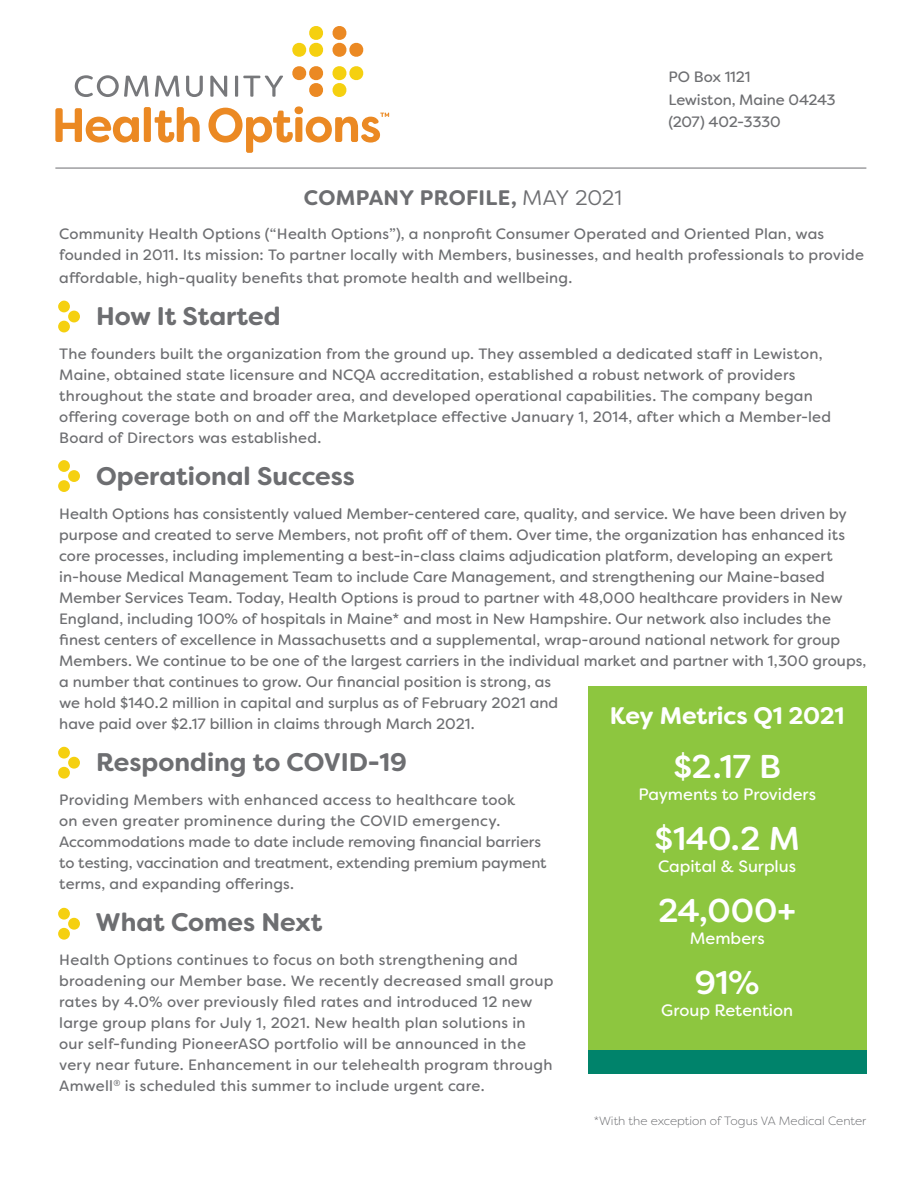
<style>
.page{position:relative;width:918px;height:1188px;background:#fff}
.page>*{position:absolute;margin:0;border:0;box-sizing:border-box;transform-origin:0 0}
.t1{font:500 33px "Filson Soft";letter-spacing:-.01em;color:#fff}
.t2{font:700 25.5px "Filson Soft";color:#6d6e71}
.t3{font:700 24px "Filson Soft";letter-spacing:-.01em;color:#fff}
.t4{font:700 21px "Filson Soft";letter-spacing:.01em;color:#6d6e71}
.t5{font:16.5px "Filson Soft";color:#fff}
.t6{font:15px/21px "Filson Soft";letter-spacing:.005em;color:#6d6e71}
.t7{font:300 12px "Filson Soft";color:#6d6e71}
.s1{font-weight:400}
</style>
<div class="page">
<svg style="left:58px;top:321px;width:20px;height:12px"></svg>
<div style="left:58px;top:321px;width:12px;height:11px;background:#f5d010;border-radius:50%"></div>
<div style="left:58px;top:301px;width:12px;height:11px;background:#f5d010;border-radius:50%"></div>
<div style="left:68px;top:311px;width:12px;height:11px;background:#f5d010;border-radius:50%"></div>
<div style="left:588px;top:686px;width:278px;height:380px;background:#8dc63f"></div>
<div style="left:588px;top:1050px;width:278px;height:24px;background:#00836b"></div>
<svg style="left:75px;top:75px;width:208px;height:22px"></svg>
<svg style="left:292px;top:66px;width:32px;height:31px"></svg>
<svg style="left:332px;top:26px;width:32px;height:31px"></svg>
<svg style="left:292px;top:26px;width:32px;height:31px"></svg>
<svg style="left:332px;top:66px;width:32px;height:31px"></svg>
<svg style="left:55px;top:106px;width:334px;height:47px"></svg>
<div style="left:58px;top:480px;width:12px;height:12px;background:#f5d010;border-radius:50%"></div>
<div style="left:58px;top:460px;width:12px;height:12px;background:#f5d010;border-radius:50%"></div>
<div style="left:68px;top:470px;width:12px;height:12px;background:#f5d010;border-radius:50%"></div>
<svg style="left:58px;top:767px;width:19px;height:12px"></svg>
<div style="left:58px;top:767px;width:12px;height:12px;background:#f5d010;border-radius:50%"></div>
<div style="left:58px;top:747px;width:12px;height:12px;background:#f5d010;border-radius:50%"></div>
<div style="left:68px;top:757px;width:12px;height:12px;background:#f5d010;border-radius:50%"></div>
<svg style="left:58px;top:928px;width:19px;height:12px"></svg>
<div style="left:58px;top:928px;width:12px;height:12px;background:#f5d010;border-radius:50%"></div>
<div style="left:58px;top:908px;width:12px;height:12px;background:#f5d010;border-radius:50%"></div>
<div style="left:68px;top:918px;width:12px;height:12px;background:#f5d010;border-radius:50%"></div>
<hr style="left:55px;top:168px;width:811px;height:1px;background:#6d6e71">
<p class="t6" style="left:669px;top:66px;width:169px;line-height:22.5px">PO Box 1121<br>Lewiston, Maine 04243 (207) 402-3330</p>
<h3 class="t4" style="left:304px;top:184px;width:320px">COMPANY PROFILE, <span class="s1">MAY 2021</span></h3>
<p class="t6" style="left:59px;top:224px;width:806px">Community Health Options (“Health Options”), a nonprofit Consumer Operated and Oriented Plan, was founded in 2011. Its mission: To partner locally with Members, businesses, and health professionals to provide</p>
<p class="t6" style="left:59px;top:267px;width:515px">affordable, high-quality benefits that promote health and wellbeing.</p>
<h2 class="t2" style="left:96px;top:299px;width:186px">How It Started</h2>
<p class="t6" style="left:59px;top:343px;width:773px">The founders built the organization from the ground up. They assembled a dedicated staff in Lewiston, Maine, obtained state licensure and NCQA accreditation, established a robust network of providers throughout the state and broader area, and developed operational capabilities. The company began offering coverage both on and off the Marketplace effective January 1, 2014, after which a Member-led Board of Directors was established.</p>
<h2 class="t2" style="left:96px;top:459px;width:260px">Operational Success</h2>
<p class="t6" style="left:59px;top:503px;width:809px">Health Options has consistently valued Member-centered care, quality, and service. We have been driven by purpose and created to serve Members, not profit off of them. Over time, the organization has enhanced its core processes, including implementing a best-in-class claims adjudication platform, developing an expert in-house Medical Management Team to include Care Management, and strengthening our Maine-based Member Services Team. Today, Health Options is proud to partner with 48,000 healthcare providers in New England, including 100% of hospitals in Maine* and most in New Hampshire. Our network also includes the finest centers of excellence in Massachusetts and a supplemental, wrap-around national network for group Members. We continue to be one of the largest carriers in the individual market and partner with 1,300 groups, a number that continues to grow. Our financial position is strong, as<br>we hold $140.2 million in capital and surplus as of February 2021 and<br>have paid over $2.17 billion in claims through March 2021.</p>
<h2 class="t2" style="left:96px;top:745px;width:312px">Responding to COVID-19</h2>
<p class="t6" style="left:59px;top:789px;width:489px">Providing Members with enhanced access to healthcare took<br>on even greater prominence during the COVID emergency.<br>Accommodations made to date include removing financial barriers to testing, vaccination and treatment, extending premium payment terms, and expanding offerings.</p>
<h2 class="t2" style="left:95px;top:905px;width:229px">What Comes Next</h2>
<p class="t6" style="left:59px;top:949px;width:496px">Health Options continues to focus on both strengthening and broadening our Member base. We recently decreased small group rates by 4.0% over previously filed rates and introduced 12 new large group plans for July 1, 2021. New health plan solutions in<br>our self-funding PioneerASO portfolio will be announced in the very near future. Enhancement in our telehealth program through Amwell<sup>®</sup> is scheduled this summer to include urgent care.</p>
<h3 class="t3" style="left:610px;top:700px;width:236px">Key Metrics Q1 2021</h3>
<h1 class="t1" style="left:673px;top:745px;width:109px">$2.17 B</h1>
<p class="t5" style="left:638px;top:784px;width:179px">Payments to Providers</p>
<h1 class="t1" style="left:654px;top:817px;width:147px">$140.2 M</h1>
<p class="t5" style="left:658px;top:856px;width:139px">Capital &amp; Surplus</p>
<h1 class="t1" style="left:658px;top:889px;width:139px">24,000+</h1>
<p class="t5" style="left:690px;top:928px;width:76px">Members</p>
<h1 class="t1" style="left:695px;top:961px;width:66px">91%</h1>
<p class="t5" style="left:661px;top:1000px;width:133px">Group Retention</p>
<p class="t7" style="left:594px;top:1114px;width:274px">*With the exception of Togus VA Medical Center</p>
</div>
